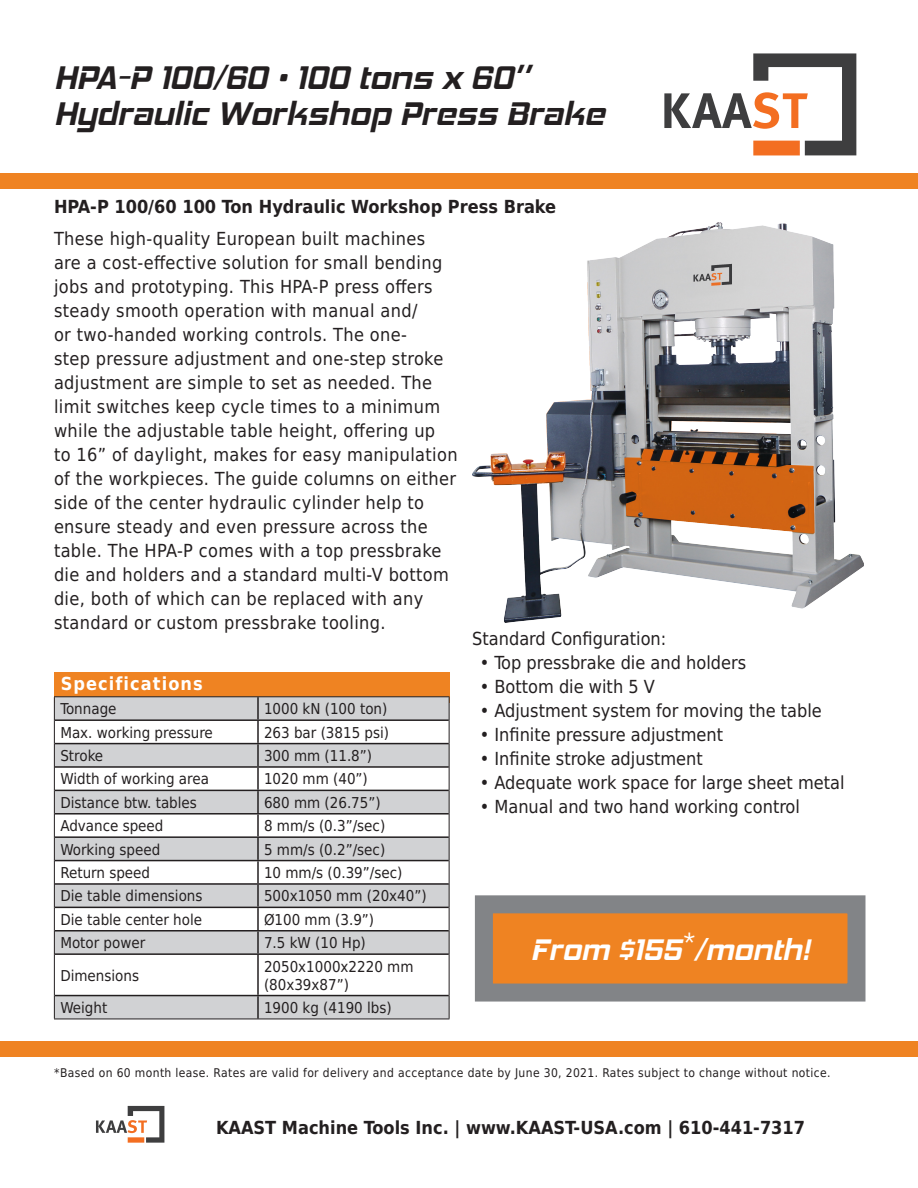
<style>
.page{position:relative;width:918px;height:1188px;background:#fff}
.page>*{position:absolute;margin:0;border:0;box-sizing:border-box;transform-origin:0 0}
.t1{font:italic 700 33px "Hemi Head Rg";color:#231f20}
.t2{font:italic 700 30px "Hemi Head Rg";color:#fff}
.t3{font:18px/24px "DejaVu Sans Condensed";letter-spacing:.02em;color:#231f20}
.t4{font:18px "DejaVu Sans Condensed";color:#231f20}
.t5{font:700 18px "DejaVu Sans Condensed";color:#231f20}
.t6{font:700 18px "DejaVu Sans Condensed";letter-spacing:.06em;color:#fff}
.t7{font:15px/18px "DejaVu Sans Condensed";color:#231f20}
.t8{font:12px "DejaVu Sans Condensed";letter-spacing:.03em;color:#231f20}
</style>
<div class="page">
<img style="left:472px;top:222px;width:392px;height:400px">
<svg style="left:664px;top:53px;width:192px;height:102px"></svg>
<div style="left:0;top:173px;width:918px;height:15px;background:#ef8322"></div>
<div style="left:0;top:1042px;width:918px;height:15px;background:#ef8322"></div>
<svg style="left:96px;top:1106px;width:68px;height:37px"></svg>
<div style="left:54px;top:672px;width:396px;height:31px;background:#ef8322"></div>
<svg style="left:55px;top:697px;width:394px;height:322px;fill:#d1d2d4"></svg>
<hr style="left:54px;top:696px;width:204px;height:1px;background:#231f20">
<hr style="left:258px;top:696px;width:192px;height:1px;background:#231f20">
<svg style="left:54px;top:697px;width:1px;height:257px"></svg>
<svg style="left:449px;top:697px;width:1px;height:257px"></svg>
<hr style="left:54px;top:954px;width:1px;height:42px;background:#231f20">
<hr style="left:449px;top:954px;width:1px;height:42px;background:#231f20">
<svg style="left:54px;top:996px;width:1px;height:23px"></svg>
<svg style="left:449px;top:996px;width:1px;height:23px"></svg>
<hr style="left:54px;top:1019px;width:204px;height:1px;background:#231f20">
<hr style="left:258px;top:1019px;width:192px;height:1px;background:#231f20">
<hr style="left:257px;top:697px;width:2px;height:22px;background:#231f20">
<hr style="left:55px;top:719px;width:203px;height:2px;background:#231f20">
<hr style="left:258px;top:719px;width:191px;height:2px;background:#231f20">
<hr style="left:257px;top:721px;width:2px;height:22px;background:#231f20">
<hr style="left:55px;top:743px;width:203px;height:1px;background:#231f20">
<hr style="left:258px;top:743px;width:191px;height:1px;background:#231f20">
<hr style="left:257px;top:744px;width:2px;height:22px;background:#231f20">
<hr style="left:55px;top:766px;width:203px;height:2px;background:#231f20">
<hr style="left:258px;top:766px;width:191px;height:2px;background:#231f20">
<hr style="left:257px;top:768px;width:2px;height:22px;background:#231f20">
<hr style="left:55px;top:790px;width:203px;height:1px;background:#231f20">
<hr style="left:258px;top:790px;width:191px;height:1px;background:#231f20">
<hr style="left:257px;top:791px;width:2px;height:22px;background:#231f20">
<hr style="left:55px;top:813px;width:203px;height:2px;background:#231f20">
<hr style="left:258px;top:813px;width:191px;height:2px;background:#231f20">
<hr style="left:257px;top:815px;width:2px;height:21px;background:#231f20">
<hr style="left:55px;top:836px;width:203px;height:2px;background:#231f20">
<hr style="left:258px;top:836px;width:191px;height:2px;background:#231f20">
<hr style="left:257px;top:838px;width:2px;height:22px;background:#231f20">
<hr style="left:55px;top:860px;width:203px;height:1px;background:#231f20">
<hr style="left:258px;top:860px;width:191px;height:1px;background:#231f20">
<hr style="left:257px;top:861px;width:2px;height:22px;background:#231f20">
<hr style="left:55px;top:883px;width:203px;height:2px;background:#231f20">
<hr style="left:258px;top:883px;width:191px;height:2px;background:#231f20">
<hr style="left:257px;top:885px;width:2px;height:22px;background:#231f20">
<hr style="left:55px;top:907px;width:203px;height:1px;background:#231f20">
<hr style="left:258px;top:907px;width:191px;height:1px;background:#231f20">
<hr style="left:257px;top:908px;width:2px;height:22px;background:#231f20">
<hr style="left:55px;top:930px;width:203px;height:2px;background:#231f20">
<hr style="left:258px;top:930px;width:191px;height:2px;background:#231f20">
<hr style="left:257px;top:932px;width:2px;height:21px;background:#231f20">
<hr style="left:55px;top:953px;width:203px;height:2px;background:#231f20">
<hr style="left:258px;top:953px;width:191px;height:2px;background:#231f20">
<hr style="left:257px;top:955px;width:2px;height:40px;background:#231f20">
<hr style="left:55px;top:995px;width:203px;height:1px;background:#231f20">
<hr style="left:258px;top:995px;width:191px;height:1px;background:#231f20">
<hr style="left:257px;top:996px;width:2px;height:23px;background:#231f20">
<div style="left:475px;top:895px;width:391px;height:107px;background:#ef8322;border:18px solid #828487"></div>
<p class="t1" style="left:54px;top:58px;width:478px">HPA-P 100/60 • 100 tons x 60”</p>
<p class="t1" style="left:54px;top:94px;width:552px">Hydraulic Workshop Press Brake</p>
<p class="t5" style="left:54px;top:192px;width:504px">HPA-P 100/60 100 Ton Hydraulic Workshop Press Brake</p>
<p class="t3" style="left:54px;top:226px;width:405px">These high-quality European built machines<br>are a cost-effective solution for small bending jobs and prototyping. This HPA-P press offers steady smooth operation with manual and/<br>or two-handed working controls. The one-<br>step pressure adjustment and one-step stroke adjustment are simple to set as needed. The limit switches keep cycle times to a minimum while the adjustable table height, offering up<br>to 16” of daylight, makes for easy manipulation of the workpieces. The guide columns on either side of the center hydraulic cylinder help to ensure steady and even pressure across the table. The HPA-P comes with a top pressbrake die and holders and a standard multi-V bottom die, both of which can be replaced with any standard or custom pressbrake tooling.</p>
<p class="t4" style="left:472px;top:623px;width:196px">Standard Configuration:</p>
<p class="t4" style="left:480px;top:647px;width:268px">• Top pressbrake die and holders</p>
<p class="t4" style="left:480px;top:671px;width:177px">• Bottom die with 5 V</p>
<p class="t4" style="left:480px;top:695px;width:344px">• Adjustment system for moving the table</p>
<p class="t4" style="left:480px;top:719px;width:245px">• Infinite pressure adjustment</p>
<p class="t4" style="left:480px;top:743px;width:225px">• Infinite stroke adjustment</p>
<p class="t4" style="left:480px;top:767px;width:366px">• Adequate work space for large sheet metal</p>
<p class="t4" style="left:480px;top:791px;width:322px">• Manual and two hand working control</p>
<p class="t6" style="left:61px;top:669px;width:144px">Specifications</p>
<p class="t7" style="left:60px;top:699px;width:58px">Tonnage</p>
<p class="t7" style="left:264px;top:699px;width:125px">1000 kN (100 ton)</p>
<p class="t7" style="left:60px;top:723px;width:154px">Max. working pressure</p>
<p class="t7" style="left:264px;top:723px;width:127px">263 bar (3815 psi)</p>
<p class="t7" style="left:60px;top:746px;width:44px">Stroke</p>
<p class="t7" style="left:264px;top:746px;width:110px">300 mm (11.8”)</p>
<p class="t7" style="left:60px;top:770px;width:150px">Width of working area</p>
<p class="t7" style="left:264px;top:770px;width:105px">1020 mm (40”)</p>
<p class="t7" style="left:60px;top:793px;width:138px">Distance btw. tables</p>
<p class="t7" style="left:264px;top:793px;width:118px">680 mm (26.75”)</p>
<p class="t7" style="left:60px;top:816px;width:105px">Advance speed</p>
<p class="t7" style="left:264px;top:816px;width:123px">8 mm/s (0.3”/sec)</p>
<p class="t7" style="left:60px;top:840px;width:102px">Working speed</p>
<p class="t7" style="left:264px;top:840px;width:123px">5 mm/s (0.2”/sec)</p>
<p class="t7" style="left:60px;top:863px;width:91px">Return speed</p>
<p class="t7" style="left:264px;top:863px;width:140px">10 mm/s (0.39”/sec)</p>
<p class="t7" style="left:60px;top:887px;width:144px">Die table dimensions</p>
<p class="t7" style="left:264px;top:887px;width:164px">500x1050 mm (20x40”)</p>
<p class="t7" style="left:60px;top:910px;width:143px">Die table center hole</p>
<p class="t7" style="left:264px;top:910px;width:112px">Ø100 mm (3.9”)</p>
<p class="t7" style="left:60px;top:933px;width:86px">Motor power</p>
<p class="t7" style="left:264px;top:933px;width:103px">7.5 kW (10 Hp)</p>
<p class="t7" style="left:60px;top:966px;width:80px">Dimensions</p>
<p class="t7" style="left:264px;top:957px;width:151px">2050x1000x2220 mm (80x39x87”)</p>
<p class="t7" style="left:60px;top:998px;width:48px">Weight</p>
<p class="t7" style="left:264px;top:998px;width:129px">1900 kg (4190 lbs)</p>
<p class="t2" style="left:531px;top:931px;width:280px">From $155<sup>*</sup>/month!</p>
<p class="t8" style="left:54px;top:1062px;width:778px">*Based on 60 month lease. Rates are valid for delivery and acceptance date by June 30, 2021. Rates subject to change without notice.</p>
<p class="t5" style="left:216px;top:1113px;width:591px">KAAST Machine Tools Inc. | www.KAAST-USA.com | 610-441-7317</p>
</div>
